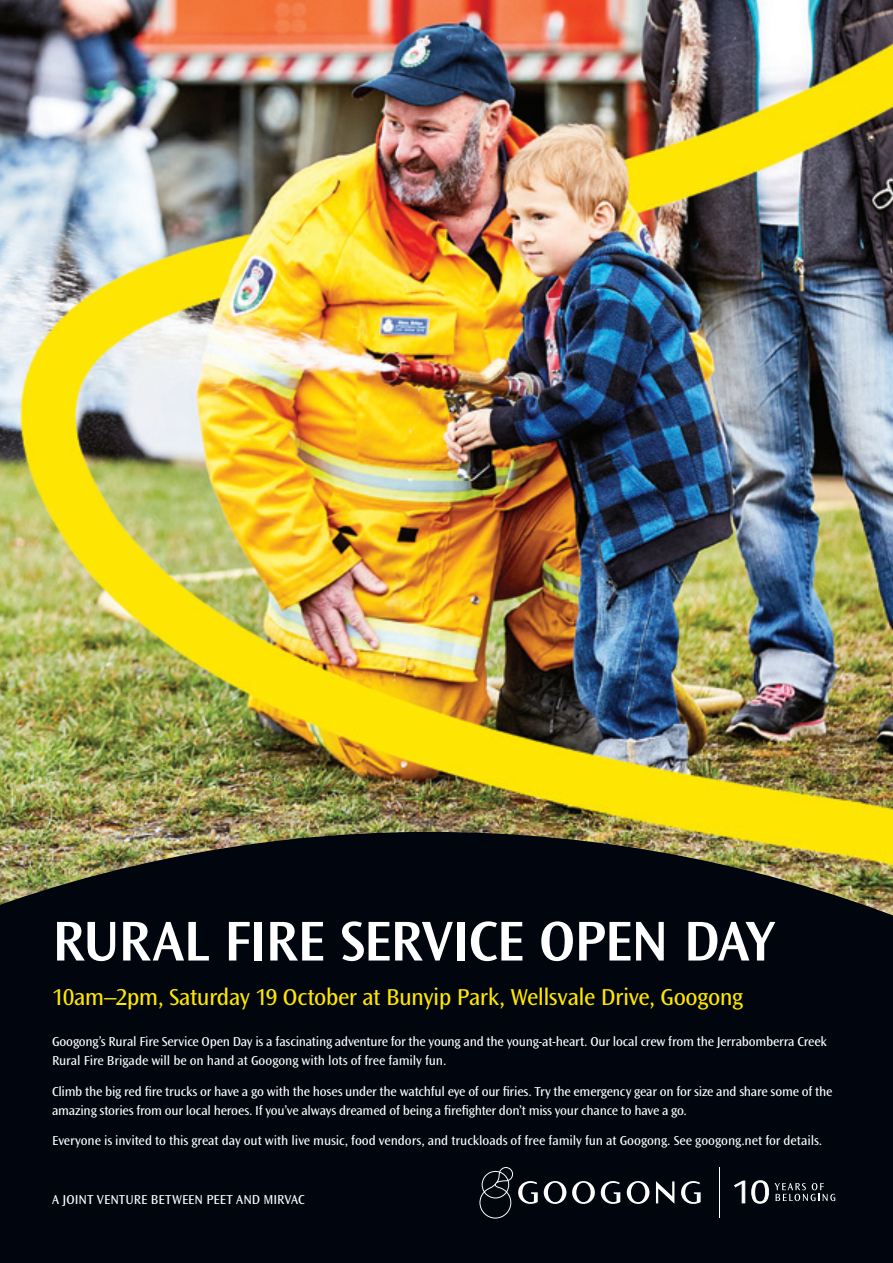
<style>
.page{position:relative;width:893px;height:1263px;background:#fff}
.page>*{position:absolute;margin:0;border:0;box-sizing:border-box;transform-origin:0 0}
.t1{font:600 58.5px "Ocean Sans Std";letter-spacing:-.02em;color:#fff}
.t2{font:24px "Ocean Sans Std";letter-spacing:-.025em;color:#ffe601}
.t3{font:13.5px/19.5px "Ocean Sans Std";letter-spacing:-.015em;color:#fff}
</style>
<div class="page">
<img style="left:0;top:0;width:893px;height:740px">
<img style="left:0;top:740px;width:893px;height:523px">
<svg style="left:734px;top:1180px;width:11px;height:23px"></svg>
<svg style="left:751px;top:1180px;width:18px;height:24px"></svg>
<svg style="left:775px;top:1183px;width:60px;height:18px"></svg>
<svg style="left:601px;top:1181px;width:19px;height:23px"></svg>
<svg style="left:544px;top:1181px;width:22px;height:23px"></svg>
<svg style="left:572px;top:1181px;width:23px;height:23px"></svg>
<svg style="left:627px;top:1181px;width:22px;height:23px"></svg>
<svg style="left:656px;top:1181px;width:18px;height:23px"></svg>
<svg style="left:681px;top:1181px;width:20px;height:23px"></svg>
<svg style="left:479px;top:1167px;width:59px;height:51px;background:#21252c"></svg>
<hr style="left:718px;top:1166px;width:1px;height:51px;background:#fff">
<h1 class="t1" style="left:52px;top:909px;width:725px">RURAL FIRE SERVICE OPEN DAY</h1>
<h2 class="t2" style="left:52px;top:984px;width:692px">10am–2pm, Saturday 19 October at Bunyip Park, Wellsvale Drive, Googong</h2>
<p class="t3" style="left:52px;top:1032px;width:776px">Googong’s Rural Fire Service Open Day is a fascinating adventure for the young and the young-at-heart. Our local crew from the Jerrabomberra Creek<br>Rural Fire Brigade will be on hand at Googong with lots of free family fun.</p>
<p class="t3" style="left:52px;top:1081px;width:782px">Climb the big red fire trucks or have a go with the hoses under the watchful eye of our firies. Try the emergency gear on for size and share some of the amazing stories from our local heroes. If you’ve always dreamed of being a firefighter don’t miss your chance to have a go.</p>
<p class="t3" style="left:52px;top:1131px;width:772px">Everyone is invited to this great day out with live music, food vendors, and truckloads of free family fun at Googong. See googong.net for details.</p>
<p class="t3" style="left:52px;top:1190px;width:254px">A JOINT VENTURE BETWEEN PEET AND MIRVAC</p>
</div>
